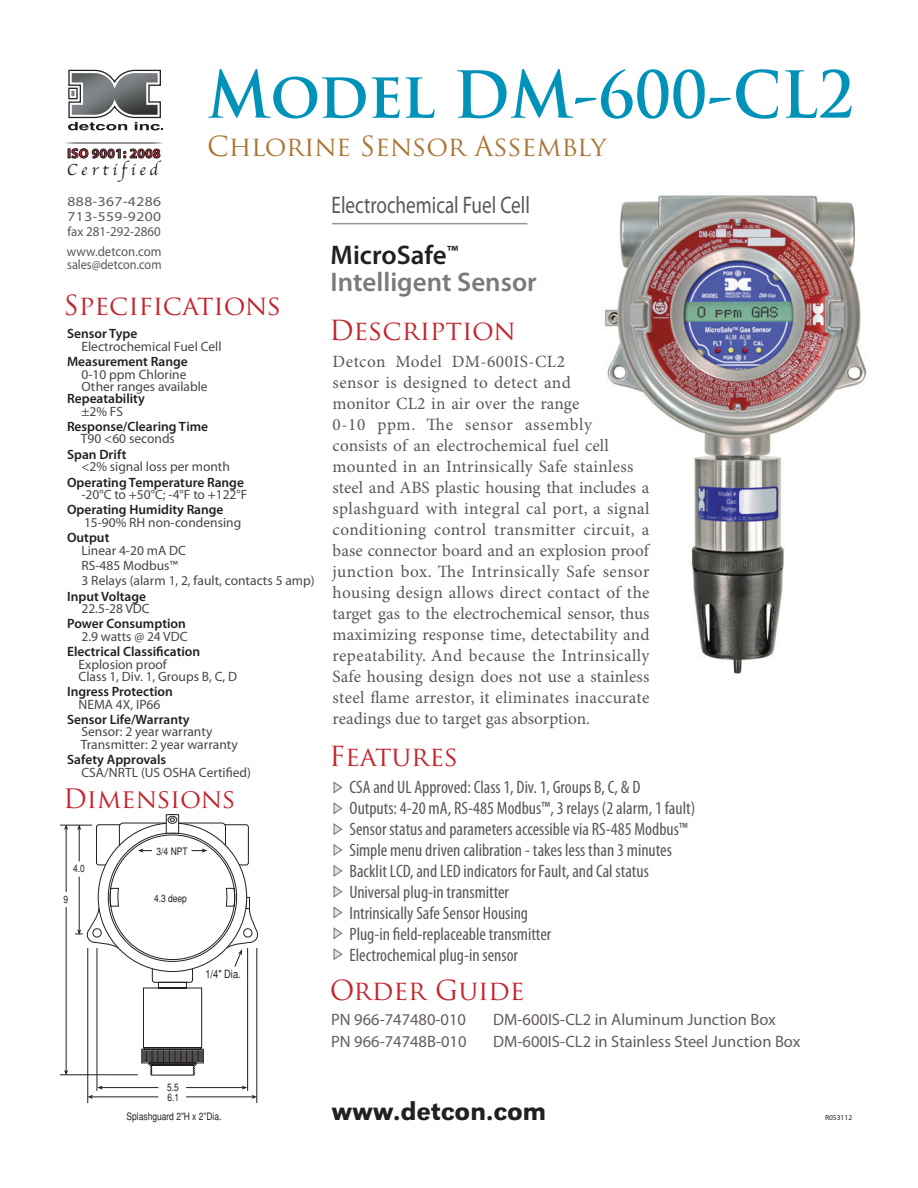
<style>
.page{position:relative;width:918px;height:1188px;background:#fff}
.page>*{position:absolute;margin:0;border:0;box-sizing:border-box;transform-origin:0 0}
.t1{font:700 63px "Trajan Pro";color:#0092b8;scale:.96 1}
.t2{font:27px "Trajan Pro";color:#c3252f}
.t3{font:600 27px/27px "Myriad Pro";color:#7a7a7c}
.t4{font:27px "Trajan Pro";color:#a97634}
.t5{font:500 27px "URW Grotesk T";color:#231f20}
.t6{font:26.1px "Trajan Pro";color:#c3252f}
.t7{font:24px "Myriad Pro";color:#57585a;scale:.8 1}
.t8{font:condensed 18px/21px "Myriad Pro";color:#57585a}
.t9{font:17.25px/21px "Minion Pro";letter-spacing:.01em;color:#57585a}
.t10{font:16.65px "Apple Chancery";letter-spacing:.24em;color:#231f20}
.t11{font:16.5px "Myriad Pro";color:#645e5c}
.t12{font:13.5px/12.5px "Myriad Pro";color:#454647}
.t13{font:600 13.5px "Myriad Pro";color:#231f20}
.t14{font:13.5px/19.6px "Myriad Pro";color:#57585a;scale:.96 1}
.t15{font:semi-expanded 13.5px "Myriad Pro";letter-spacing:.03em;color:#57585a;scale:1.06 1}
.t16{font:13.5px "Myriad Pro";color:#57585a;scale:.91 1}
.t17{font:700 13.5px "Myriad Pro";letter-spacing:.02em;color:#c3252f}
.t18{font:condensed 11.4px "Helvetica";color:#231f20}
.t19{font:condensed 10.35px/10.5px "Helvetica";color:#231f20}
.t20{font:7.5px "Myriad Pro";color:#231f20}
.s1{color:#231f20}
</style>
<div class="page">
<img style="left:604px;top:195px;width:263px;height:479px">
<svg style="left:65px;top:142px;width:98px;height:2px"></svg>
<svg style="left:68px;top:148px;width:92px;height:10px"></svg>
<svg style="left:68px;top:69px;width:95px;height:61px"></svg>
<hr style="left:332px;top:223px;width:196px;height:1px;background:#969899">
<div style="left:152px;top:951px;width:41px;height:32px;border:1px solid #231f20;border-radius:2px"></div>
<div style="left:96px;top:825px;width:153px;height:40px;border:1px solid #231f20;border-radius:2px"></div>
<div style="left:119px;top:823px;width:106px;height:31px;background:#fff;border-radius:4px"></div>
<div style="left:119px;top:823px;width:107px;height:31px;border:1px solid #231f20;border-radius:4px"></div>
<svg style="left:98px;top:823px;width:149px;height:148px"></svg>
<svg style="left:108px;top:833px;width:129px;height:128px"></svg>
<div style="left:110px;top:835px;width:125px;height:125px;background:#fff;border-radius:50%"></div>
<svg style="left:166px;top:814px;width:13px;height:20px"></svg>
<hr style="left:97px;top:948px;width:1px;height:143px;background:#231f20">
<hr style="left:101px;top:1087px;width:57px;height:1px;background:#231f20">
<svg style="left:87px;top:1086px;width:16px;height:13px"></svg>
<hr style="left:92px;top:1097px;width:66px;height:1px;background:#231f20">
<hr style="left:60px;top:1075px;width:78px;height:1px;background:#231f20">
<hr style="left:60px;top:825px;width:32px;height:1px;background:#231f20">
<svg style="left:64px;top:824px;width:4px;height:6px"></svg>
<hr style="left:66px;top:828px;width:1px;height:64px;background:#231f20">
<svg style="left:64px;top:1070px;width:4px;height:5px"></svg>
<hr style="left:66px;top:907px;width:1px;height:164px;background:#231f20">
<svg style="left:77px;top:824px;width:4px;height:6px"></svg>
<hr style="left:79px;top:829px;width:1px;height:32px;background:#231f20">
<hr style="left:79px;top:877px;width:1px;height:54px;background:#231f20">
<svg style="left:75px;top:888px;width:44px;height:61px"></svg>
<hr style="left:88px;top:948px;width:1px;height:155px;background:#231f20">
<hr style="left:247px;top:948px;width:1px;height:143px;background:#231f20">
<hr style="left:186px;top:1087px;width:57px;height:1px;background:#231f20">
<svg style="left:226px;top:888px;width:32px;height:79px"></svg>
<svg style="left:138px;top:848px;width:14px;height:5px"></svg>
<svg style="left:191px;top:848px;width:16px;height:5px"></svg>
<svg style="left:242px;top:1086px;width:15px;height:13px"></svg>
<hr style="left:186px;top:1097px;width:67px;height:1px;background:#231f20">
<hr style="left:257px;top:948px;width:1px;height:155px;background:#231f20">
<svg style="left:141px;top:982px;width:63px;height:94px"></svg>
<svg style="left:333px;top:781px;width:10px;height:13px"></svg>
<svg style="left:333px;top:802px;width:10px;height:13px"></svg>
<svg style="left:333px;top:823px;width:10px;height:12px"></svg>
<svg style="left:333px;top:844px;width:10px;height:12px"></svg>
<svg style="left:333px;top:865px;width:10px;height:12px"></svg>
<svg style="left:333px;top:885px;width:10px;height:13px"></svg>
<svg style="left:333px;top:906px;width:10px;height:13px"></svg>
<svg style="left:333px;top:927px;width:10px;height:13px"></svg>
<svg style="left:333px;top:948px;width:10px;height:12px"></svg>
<p class="t17" style="left:67px;top:145px;width:95px">ISO 9001: 2008</p>
<p class="t10" style="left:67px;top:156px;width:93px">Certified</p>
<h1 class="t1" style="left:207px;top:59px;width:675px">Model DM-600-CL2</h1>
<h2 class="t4" style="left:207px;top:131px;width:401px">Chlorine Sensor Assembly</h2>
<p class="t15" style="left:68px;top:193px;width:90px">888-367-4286</p>
<p class="t15" style="left:68px;top:208px;width:90px">713-559-9200</p>
<p class="t14" style="left:67px;top:223px;width:100px">fax 281-292-2860 www.detcon.com</p>
<p class="t16" style="left:67px;top:260px;width:105px">sales@detcon.com</p>
<h2 class="t2" style="left:64px;top:290px;width:219px">Specifications</h2>
<p class="t13" style="left:67px;top:329px;width:72px">Sensor Type</p>
<p class="t12" style="left:81px;top:341px;width:142px">Electrochemical Fuel Cell</p>
<p class="t13" style="left:67px;top:357px;width:122px">Measurement Range</p>
<p class="t12" style="left:81px;top:369px;width:128px">0-10 ppm Chlorine<br>Other ranges available</p>
<p class="t13" style="left:67px;top:394px;width:79px">Repeatability</p>
<p class="t12" style="left:81px;top:406px;width:43px">±2% FS</p>
<p class="t13" style="left:67px;top:421px;width:143px">Response/Clearing Time</p>
<p class="t12" style="left:81px;top:434px;width:96px">T90 &lt;60 seconds</p>
<p class="t13" style="left:67px;top:449px;width:61px">Span Drift</p>
<p class="t12" style="left:81px;top:462px;width:150px">&lt;2% signal loss per month</p>
<p class="t13" style="left:67px;top:477px;width:178px">Operating Temperature Range</p>
<p class="t12" style="left:81px;top:489px;width:167px">-20°C to +50°C; -4°F to +122°F</p>
<p class="t13" style="left:67px;top:505px;width:158px">Operating Humidity Range</p>
<p class="t12" style="left:84px;top:517px;width:159px">15-90% RH non-condensing</p>
<p class="t13" style="left:67px;top:532px;width:44px">Output</p>
<p class="t12" style="left:81px;top:543px;width:235px;line-height:15.5px">Linear 4-20 mA DC<br>RS-485 Modbus™<br>3 Relays (alarm 1, 2, fault, contacts 5 amp)</p>
<p class="t13" style="left:67px;top:591px;width:81px">Input Voltage</p>
<p class="t12" style="left:81px;top:603px;width:70px">22.5-28 VDC</p>
<p class="t13" style="left:67px;top:619px;width:120px">Power Consumption</p>
<p class="t12" style="left:81px;top:631px;width:108px">2.9 watts @ 24 VDC</p>
<p class="t13" style="left:67px;top:646px;width:135px">Electrical Classification</p>
<p class="t12" style="left:79px;top:659px;width:160px">Explosion proof<br>Class 1, Div. 1, Groups B, C, D</p>
<p class="t13" style="left:67px;top:687px;width:107px">Ingress Protection</p>
<p class="t12" style="left:79px;top:699px;width:83px">NEMA 4X, IP66</p>
<p class="t13" style="left:67px;top:714px;width:124px">Sensor Life/Warranty</p>
<p class="t12" style="left:81px;top:727px;width:158px">Sensor: 2 year warranty<br>Transmitter: 2 year warranty</p>
<p class="t13" style="left:67px;top:754px;width:101px">Safety Approvals</p>
<p class="t12" style="left:81px;top:767px;width:171px">CSA/NRTL (US OSHA Certified)</p>
<h3 class="t6" style="left:63px;top:783px;width:174px">Dimensions</h3>
<p class="t19" style="left:73px;top:864px;width:13px">4.0</p>
<p class="t19" style="left:63px;top:895px;width:6px">9</p>
<p class="t19" style="left:157px;top:847px;width:33px">3/4 NPT</p>
<p class="t19" style="left:154px;top:894px;width:34px">4.3 deep</p>
<p class="t18" style="left:205px;top:970px;width:37px">1/4" Dia.</p>
<p class="t19" style="left:167px;top:1083px;width:14px">5.5<br>6.1</p>
<p class="t19" style="left:127px;top:1112px;width:96px">Splashguard 2”H x 2”Dia.</p>
<h3 class="t7" style="left:332px;top:196px;width:249px">Electrochemical Fuel Cell</h3>
<h2 class="t3" style="left:330px;top:244px;width:208px"><span class="s1">MicroSafe</span><sup>™<br></sup>Intelligent Sensor</h2>
<h2 class="t2" style="left:329px;top:315px;width:188px">Description</h2>
<p class="t9" style="left:333px;top:352px;width:318px">Detcon Model DM-600IS-CL2<br>sensor is designed to detect and<br>monitor CL2 in air over the range<br>0-10 ppm. The sensor assembly consists of an electrochemical fuel cell mounted in an Intrinsically Safe stainless steel and ABS plastic housing that includes a splashguard with integral cal port, a signal conditioning control transmitter circuit, a base connector board and an explosion proof junction box. The Intrinsically Safe sensor housing design allows direct contact of the target gas to the electrochemical sensor, thus maximizing response time, detectability and repeatability. And because the Intrinsically Safe housing design does not use a stainless steel flame arrestor, it eliminates inaccurate readings due to target gas absorption.</p>
<h2 class="t2" style="left:329px;top:741px;width:131px">Features</h2>
<p class="t8" style="left:350px;top:778px;width:347px">CSA and UL Approved: Class 1, Div. 1, Groups B, C, &amp; D<br>Outputs: 4-20 mA, RS-485 Modbus™, 3 relays (2 alarm, 1 fault)<br>Sensor status and parameters accessible via RS-485 Modbus™ Simple menu driven calibration - takes less than 3 minutes Backlit LCD, and LED indicators for Fault, and Cal status Universal plug-in transmitter<br>Intrinsically Safe Sensor Housing<br>Plug-in field-replaceable transmitter<br>Electrochemical plug-in sensor</p>
<h2 class="t2" style="left:330px;top:975px;width:196px">Order Guide</h2>
<p class="t11" style="left:331px;top:1013px;width:136px">PN 966-747480-010</p>
<p class="t11" style="left:493px;top:1013px;width:284px">DM-600IS-CL2 in Aluminum Junction Box</p>
<p class="t11" style="left:331px;top:1035px;width:137px">PN 966-74748B-010</p>
<p class="t11" style="left:493px;top:1035px;width:309px">DM-600IS-CL2 in Stainless Steel Junction Box</p>
<h2 class="t5" style="left:331px;top:1095px;width:216px">www.detcon.com</h2>
<p class="t20" style="left:825px;top:1115px;width:29px">R053112</p>
</div>
